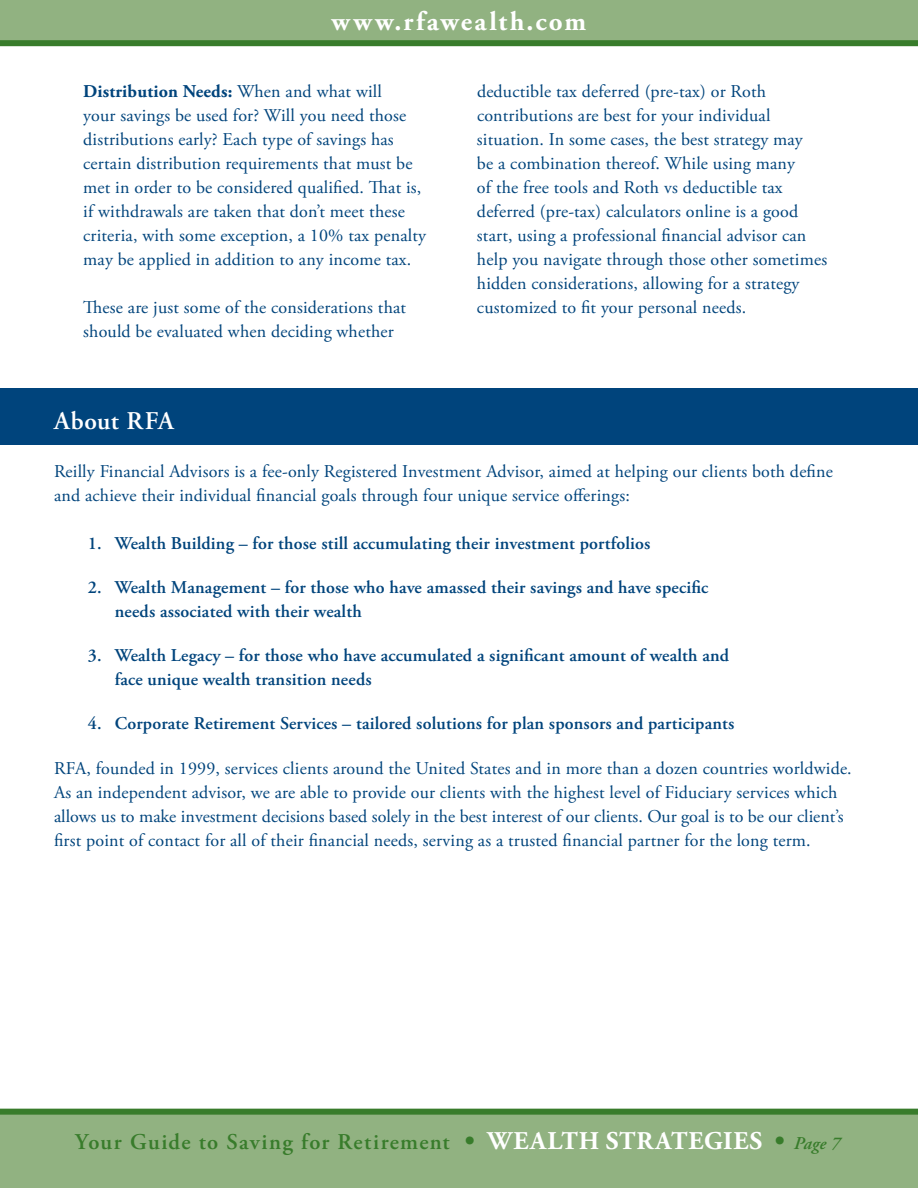
<style>
.page{position:relative;width:918px;height:1188px;background:#fff}
.page>*{position:absolute;margin:0;border:0;box-sizing:border-box;transform-origin:0 0}
.t1{font:700 27px "Adobe Garamond Pro";letter-spacing:.085em;color:#fff}
.t2{font:600 25.5px "Adobe Garamond Pro";letter-spacing:.015em;color:#fff}
.t3{font:600 22.5px "Adobe Garamond Pro";letter-spacing:.055em;color:#387c2b}
.t4{font:18px/24px "Adobe Garamond Pro";letter-spacing:.01em;color:#00447c}
.t5{font:600 18px/24px "Adobe Garamond Pro";letter-spacing:.01em;color:#00447c}
.s1{font-weight:700}
.s2{font-weight:700;font-size:25.5px}
.s3{font-weight:700;font-size:25.5px;color:#fff}
.s4{font-style:italic;font-size:18px}
</style>
<div class="page">
<div style="left:0;top:0;width:918px;height:40px;background:#91b281"></div>
<div style="left:0;top:1112px;width:918px;height:76px;background:#91b281"></div>
<div style="left:0;top:40px;width:918px;height:6px;background:#387c2b"></div>
<div style="left:0;top:1109px;width:918px;height:6px;background:#387c2b"></div>
<div style="left:0;top:389px;width:918px;height:56px;background:#00447c"></div>
<h1 class="t1" style="left:332px;top:6px;width:256px">www.rfawealth.com</h1>
<p class="t4" style="left:83px;top:80px;width:344px"><span class="s1">Distribution Needs:</span> When and what will<br>your savings be used for? Will you need those distributions early? Each type of savings has certain distribution requirements that must be met in order to be considered qualified. That is, if withdrawals are taken that don’t meet these criteria, with some exception, a 10% tax penalty may be applied in addition to any income tax.</p>
<p class="t4" style="left:83px;top:296px;width:324px">These are just some of the considerations that should be evaluated when deciding whether</p>
<p class="t4" style="left:477px;top:80px;width:352px">deductible tax deferred (pre-tax) or Roth contributions are best for your individual situation. In some cases, the best strategy may<br>be a combination thereof. While using many<br>of the free tools and Roth vs deductible tax deferred (pre-tax) calculators online is a good start, using a professional financial advisor can help you navigate through those other sometimes hidden considerations, allowing for a strategy customized to fit your personal needs.</p>
<h2 class="t2" style="left:54px;top:406px;width:122px">About RFA</h2>
<p class="t4" style="left:54px;top:460px;width:780px">Reilly Financial Advisors is a fee-only Registered Investment Advisor, aimed at helping our clients both define and achieve their individual financial goals through four unique service offerings:</p>
<p class="t5" style="left:88px;top:531px;width:564px">1. Wealth Building – for those still accumulating their investment portfolios</p>
<p class="t5" style="left:115px;top:575px;width:595px;text-indent:-27px">2. Wealth Management – for those who have amassed their savings and have specific needs associated with their wealth</p>
<p class="t5" style="left:115px;top:644px;width:616px;text-indent:-27px">3. Wealth Legacy – for those who have accumulated a significant amount of wealth and face unique wealth transition needs</p>
<p class="t5" style="left:88px;top:712px;width:648px">4. Corporate Retirement Services – tailored solutions for plan sponsors and participants</p>
<p class="t4" style="left:54px;top:757px;width:799px">RFA, founded in 1999, services clients around the United States and in more than a dozen countries worldwide.<br>As an independent advisor, we are able to provide our clients with the highest level of Fiduciary services which allows us to make investment decisions based solely in the best interest of our clients. Our goal is to be our client’s first point of contact for all of their financial needs, serving as a trusted financial partner for the long term.</p>
<p class="t3" style="left:75px;top:1129px;width:766px">Your Guide to Saving for Retirement <span class="s2">•</span> <span class="s3">WEALTH STRATEGIES</span> <span class="s2">•</span> <span class="s4">Page 7</span></p>
</div>
